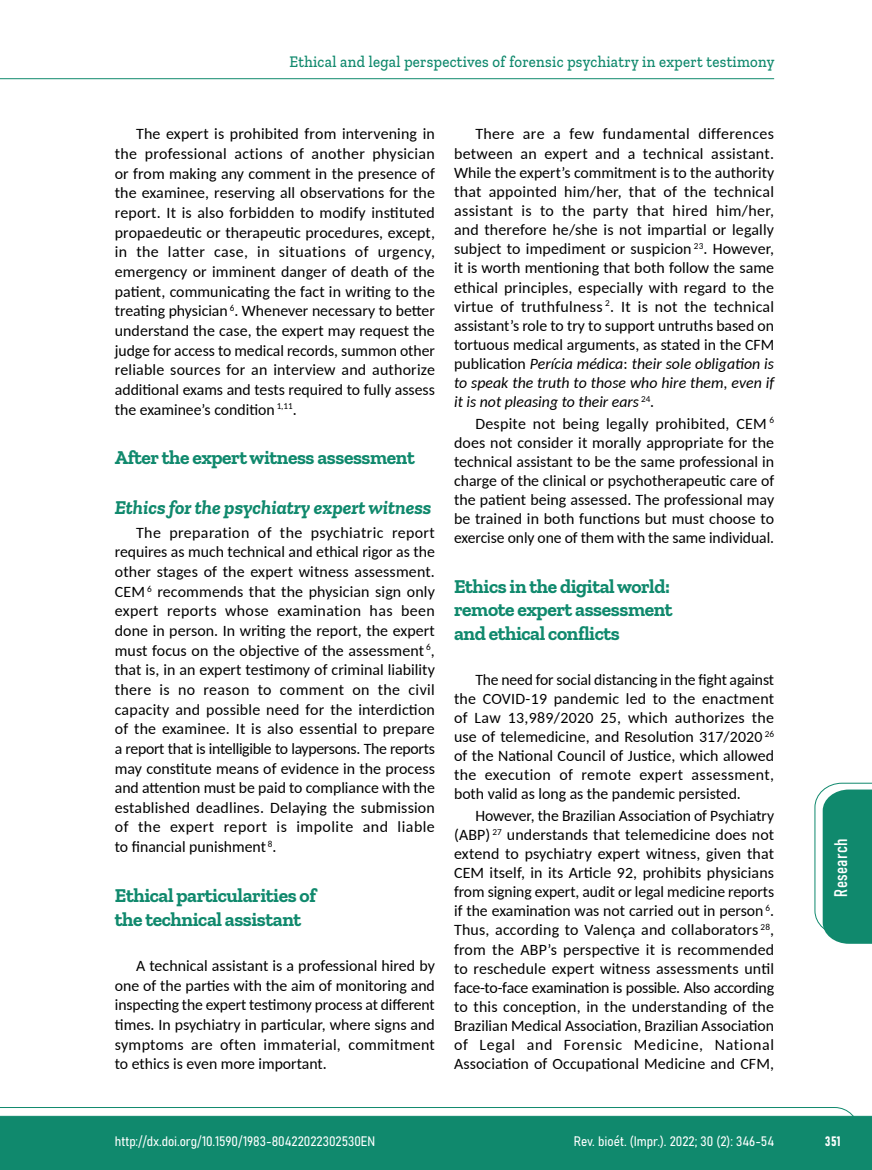
<style>
.page{position:relative;width:872px;height:1170px;background:#fff}
.page>*{position:absolute;margin:0;border:0;box-sizing:border-box;transform-origin:0 0}
.t1{font:700 19.5px/23.5px "Zilla Slab";letter-spacing:-.02em;color:#10896d}
.t2{font:italic 700 19.5px "Zilla Slab";color:#10896d}
.t3{font:18px "Bahnschrift";letter-spacing:.02em;color:#fff}
.t4{font:500 16.5px "Zilla Slab";letter-spacing:.02em;color:#10896d;scale:.9 1}
.t5{font:15.75px/19px "Carlito";color:#000;text-align:justify}
.t6{font:13.5px "Bahnschrift";color:#fff}
.s1{font-style:italic}
</style>
<div class="page">
<svg style="left:0;top:1107px;width:859px;height:62px;background:#2e977f"></svg>
<hr style="left:0;top:78px;width:774px;height:1px;background:#10896d">
<svg style="left:814px;top:782px;width:58px;height:161px"></svg>
<p class="t4" style="left:289px;top:53px;width:540px">Ethical and legal perspectives of forensic psychiatry in expert testimony</p>
<p class="t5" style="left:115px;top:124px;width:322px;line-height:19.6px;text-indent:21px">The expert is prohibited from intervening in the professional actions of another physician or from making any comment in the presence of the examinee, reserving all observations for the report. It is also forbidden to modify instituted propaedeutic or therapeutic procedures, except, in the latter case, in situations of urgency, emergency or imminent danger of death of the patient, communicating the fact in writing to the treating physician <sup>6</sup>. Whenever necessary to better understand the case, the expert may request the judge for access to medical records, summon other reliable sources for an interview and authorize additional exams and tests required to fully assess the examinee’s condition <sup>1,11</sup>.</p>
<p class="t1" style="left:115px;top:446px;width:301px">After the expert witness assessment</p>
<p class="t2" style="left:115px;top:496px;width:318px">Ethics for the psychiatry expert witness</p>
<p class="t5" style="left:115px;top:522px;width:322px;line-height:19.6px;text-indent:21px">The preparation of the psychiatric report requires as much technical and ethical rigor as the other stages of the expert witness assessment.<br>CEM <sup>6</sup> recommends that the physician sign only expert reports whose examination has been done in person. In writing the report, the expert must focus on the objective of the assessment <sup>6</sup>, that is, in an expert testimony of criminal liability there is no reason to comment on the civil capacity and possible need for the interdiction of the examinee. It is also essential to prepare a report that is intelligible to laypersons. The reports may constitute means of evidence in the process and attention must be paid to compliance with the established deadlines. Delaying the submission of the expert report is impolite and liable to financial punishment <sup>8</sup>.</p>
<p class="t1" style="left:115px;top:883px;width:203px;line-height:24.2px">Ethical particularities of the technical assistant</p>
<p class="t5" style="left:115px;top:955px;width:321px;line-height:19.6px;text-indent:21px">A technical assistant is a professional hired by one of the parties with the aim of monitoring and inspecting the expert testimony process at different times. In psychiatry in particular, where signs and symptoms are often immaterial, commitment to ethics is even more important.</p>
<p class="t5" style="left:454px;top:124px;width:322px;text-indent:21px">There are a few fundamental differences between an expert and a technical assistant.<br>While the expert’s commitment is to the authority that appointed him/her, that of the technical assistant is to the party that hired him/her, and therefore he/she is not impartial or legally subject to impediment or suspicion <sup>23</sup>. However, it is worth mentioning that both follow the same ethical principles, especially with regard to the virtue of truthfulness <sup>2</sup>. It is not the technical assistant’s role to try to support untruths based on tortuous medical arguments, as stated in the CFM publication <span class="s1">Perícia médica</span>: <span class="s1">their sole obligation is to speak the truth to those who hire them, even if it is not pleasing to their ears</span> <sup>24</sup>.</p>
<p class="t5" style="left:454px;top:413px;width:322px;text-indent:21px">Despite not being legally prohibited, CEM <sup>6 </sup>does not consider it morally appropriate for the technical assistant to be the same professional in charge of the clinical or psychotherapeutic care of the patient being assessed. The professional may be trained in both functions but must choose to exercise only one of them with the same individual.</p>
<p class="t1" style="left:454px;top:574px;width:220px">Ethics in the digital world: remote expert assessment and ethical conflicts</p>
<p class="t5" style="left:454px;top:669px;width:322px;text-indent:21px">The need for social distancing in the fight against the COVID-19 pandemic led to the enactment of Law 13,989/2020 25, which authorizes the use of telemedicine, and Resolution 317/2020 <sup>26 </sup>of the National Council of Justice, which allowed the execution of remote expert assessment, both valid as long as the pandemic persisted.</p>
<p class="t5" style="left:454px;top:805px;width:322px;text-indent:21px">However, the Brazilian Association of Psychiatry (ABP) <sup>27</sup> understands that telemedicine does not extend to psychiatry expert witness, given that CEM itself, in its Article 92, prohibits physicians from signing expert, audit or legal medicine reports if the examination was not carried out in person <sup>6</sup>.<br>Thus, according to Valença and collaborators <sup>28</sup>, from the ABP’s perspective it is recommended to reschedule expert witness assessments until face-to-face examination is possible. Also according to this conception, in the understanding of the Brazilian Medical Association, Brazilian Association of Legal and Forensic Medicine, National Association of Occupational Medicine and CFM,</p>
<p class="t3" style="left:827px;top:896px;width:59px;rotate:-90deg">Research</p>
<p class="t6" style="left:115px;top:1131px;width:262px">http://dx.doi.org/10.1590/1983-80422022302530EN</p>
<p class="t6" style="left:574px;top:1131px;width:202px">Rev. bioét. (Impr.). 2022; 30 (2): 346-54</p>
<p class="t6" style="left:825px;top:1130px;width:17px">351</p>
</div>
